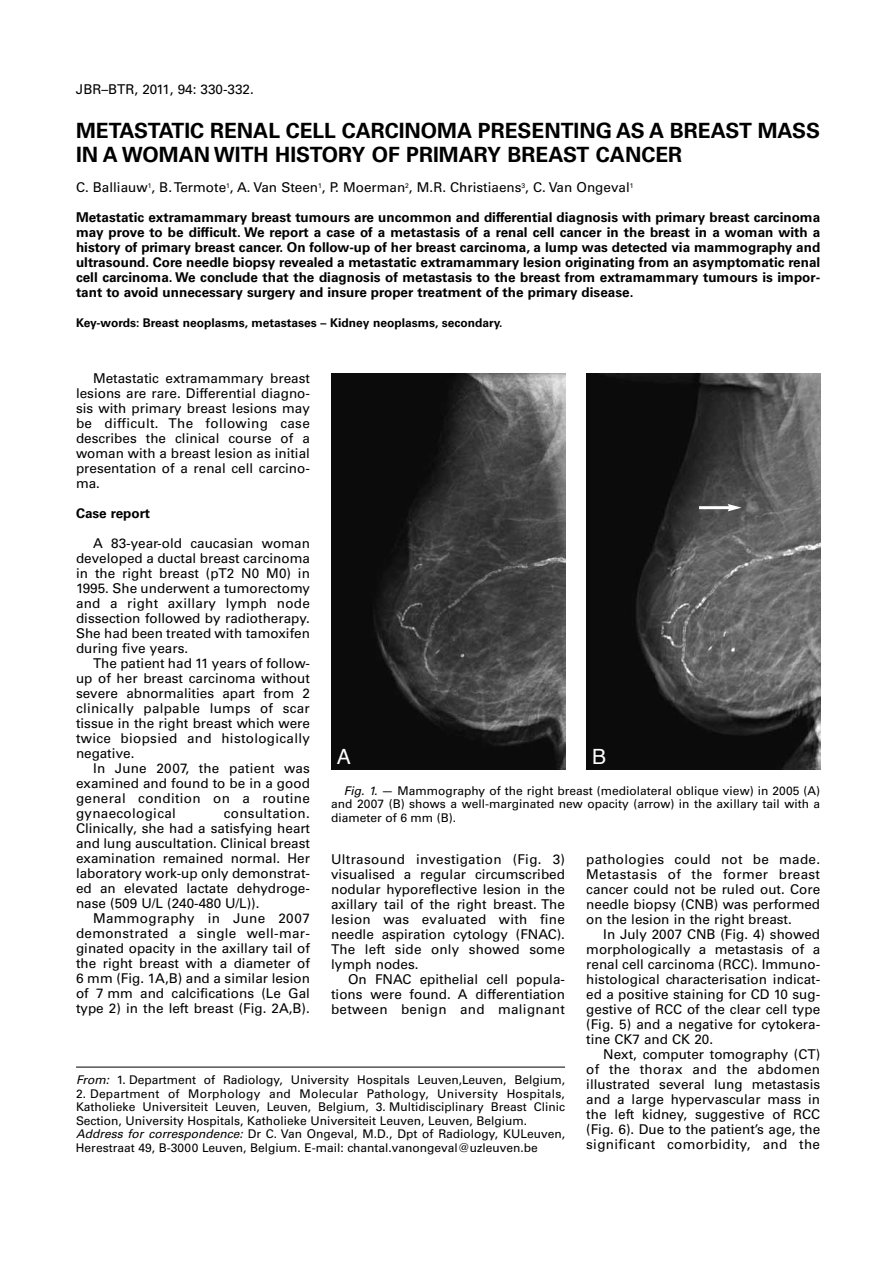
<style>
.page{position:relative;width:892px;height:1262px;background:#fff}
.page>*{position:absolute;margin:0;border:0;box-sizing:border-box;transform-origin:0 0}
.t1{font:700 21px/24px "Univers";color:#000}
.t2{font:21px "Helvetica";color:#fff}
.t3{font:13.5px/15px "Univers";color:#000;text-align:justify}
.t4{font:700 13.5px/15px "Univers";color:#000;text-align:justify}
.t5{font:12px/13.5px "Univers";color:#000}
.t6{font:700 12px "Univers";color:#000}
.s1{font-style:italic}
</style>
<div class="page">
<hr style="left:76px;top:1067px;width:489px;height:1px;background:#000">
<img style="left:331px;top:374px;width:234px;height:395px">
<img style="left:586px;top:374px;width:234px;height:395px">
<hr style="left:699px;top:506px;width:31px;height:3px;background:#fff">
<svg style="left:728px;top:504px;width:14px;height:7px"></svg>
<p class="t3" style="left:76px;top:83px;width:179px">JBR–BTR, 2011, 94: 330-332.</p>
<h1 class="t1" style="left:76px;top:120px;width:746px">METASTATIC RENAL CELL CARCINOMA PRESENTING AS A BREAST MASS<br>IN A WOMAN WITH HISTORY OF PRIMARY BREAST CANCER</h1>
<p class="t3" style="left:76px;top:181px;width:559px">C. Balliauw<sup>1</sup>, B. Termote<sup>1</sup>, A. Van Steen<sup>1</sup>, P. Moerman<sup>2</sup>, M.R. Christiaens<sup>3</sup>, C. Van Ongeval<sup>1</sup></p>
<p class="t4" style="left:76px;top:211px;width:746px">Metastatic extramammary breast tumours are uncommon and differential diagnosis with primary breast carcinoma may prove to be difficult. We report a case of a metastasis of a renal cell cancer in the breast in a woman with a history of primary breast cancer. On follow-up of her breast carcinoma, a lump was detected via mammography and ultrasound. Core needle biopsy revealed a metastatic extramammary lesion originating from an asymptomatic renal cell carcinoma. We conclude that the diagnosis of metastasis to the breast from extramammary tumours is impor&shy;tant to avoid unnecessary surgery and insure proper treatment of the primary disease.</p>
<p class="t6" style="left:76px;top:318px;width:428px">Key-words: Breast neoplasms, metastases – Kidney neoplasms, secondary.</p>
<p class="t3" style="left:76px;top:372px;width:235px;text-indent:17px">Metastatic extramammary breast lesions are rare. Differential diagno&shy;sis with primary breast lesions may be difficult. The following case describes the clinical course of a woman with a breast lesion as initial presentation of a renal cell carcino&shy;ma.</p>
<p class="t4" style="left:76px;top:507px;width:75px">Case report</p>
<p class="t3" style="left:76px;top:537px;width:235px;text-indent:17px">A 83-year-old caucasian woman developed a ductal breast carcinoma in the right breast (pT2 N0 M0) in 1995. She underwent a tumorectomy and a right axillary lymph node dissection followed by radiotherapy.<br>She had been treated with tamoxifen during five years.</p>
<p class="t3" style="left:76px;top:657px;width:235px;text-indent:17px">The patient had 11 years of follow&shy;up of her breast carcinoma without severe abnormalities apart from 2 clinically palpable lumps of scar tissue in the right breast which were twice biopsied and histologically negative.</p>
<p class="t3" style="left:76px;top:762px;width:235px;text-indent:17px">In June 2007, the patient was examined and found to be in a good general condition on a routine gynaecological</p>
<h1 class="t2" style="left:337px;top:748px;width:16px">A</h1>
<h1 class="t2" style="left:592px;top:748px;width:16px">B</h1>
<p class="t5" style="left:331px;top:785px;width:491px;text-align:justify;text-indent:13px"><span class="s1">Fig. 1.</span> — Mammography of the right breast (mediolateral oblique view) in 2005 (A) and 2007 (B) shows a well-marginated new opacity (arrow) in the axillary tail with a diameter of 6 mm (B).</p>
<p class="t3" style="left:76px;top:807px;width:235px;text-indent:148px">consultation.<br>Clinically, she had a satisfying heart and lung auscultation. Clinical breast examination remained normal. Her laboratory work-up only demonstrat&shy;ed an elevated lactate dehydroge&shy;nase (509 U/L (240-480 U/L)).</p>
<p class="t3" style="left:76px;top:912px;width:235px;text-indent:17px">Mammography in June 2007 demonstrated a single well-mar&shy;ginated opacity in the axillary tail of the right breast with a diameter of 6 mm (Fig. 1A,B) and a similar lesion of 7 mm and calcifications (Le Gal type 2) in the left breast (Fig. 2A,B).</p>
<p class="t3" style="left:331px;top:853px;width:235px">Ultrasound investigation (Fig. 3) visualised a regular circumscribed nodular hyporeflective lesion in the axillary tail of the right breast. The lesion was evaluated with fine needle aspiration cytology (FNAC).<br>The left side only showed some lymph nodes.</p>
<p class="t3" style="left:331px;top:973px;width:235px;text-indent:17px">On FNAC epithelial cell popula&shy;tions were found. A differentiation between benign and malignant</p>
<p class="t3" style="left:586px;top:853px;width:235px">pathologies could not be made.<br>Metastasis of the former breast cancer could not be ruled out. Core needle biopsy (CNB) was performed on the lesion in the right breast.</p>
<p class="t3" style="left:586px;top:928px;width:235px;text-indent:17px">In July 2007 CNB (Fig. 4) showed morphologically a metastasis of a renal cell carcinoma (RCC). Immuno - histological characterisation indicat&shy;ed a positive staining for CD 10 sug&shy;gestive of RCC of the clear cell type (Fig. 5) and a negative for cytokera&shy;tine CK7 and CK 20.</p>
<p class="t3" style="left:586px;top:1048px;width:235px;text-indent:17px">Next, computer tomography (CT) of the thorax and the abdomen illustrated several lung metastasis and a large hypervascular mass in the left kidney, suggestive of RCC (Fig. 6). Due to the patient’s age, the significant comorbidity, and the</p>
<p class="t5" style="left:76px;top:1074px;width:491px"><span class="s1">From:</span> 1. Department of Radiology, University Hospitals Leuven,Leuven, Belgium,</p>
<p class="t5" style="left:76px;top:1088px;width:491px">2. Department of Morphology and Molecular Pathology, University Hospitals, Katholieke Universiteit Leuven, Leuven, Belgium, 3. Multidisciplinary Breast Clinic Section, University Hospitals, Katholieke Universiteit Leuven, Leuven, Belgium.<br><span class="s1">Address for correspondence:</span> Dr C. Van Ongeval, M.D., Dpt of Radiology, KULeuven, Herestraat 49, B-3000 Leuven, Belgium. E-mail: chantal.vanongeval@uzleuven.be</p>
</div>
